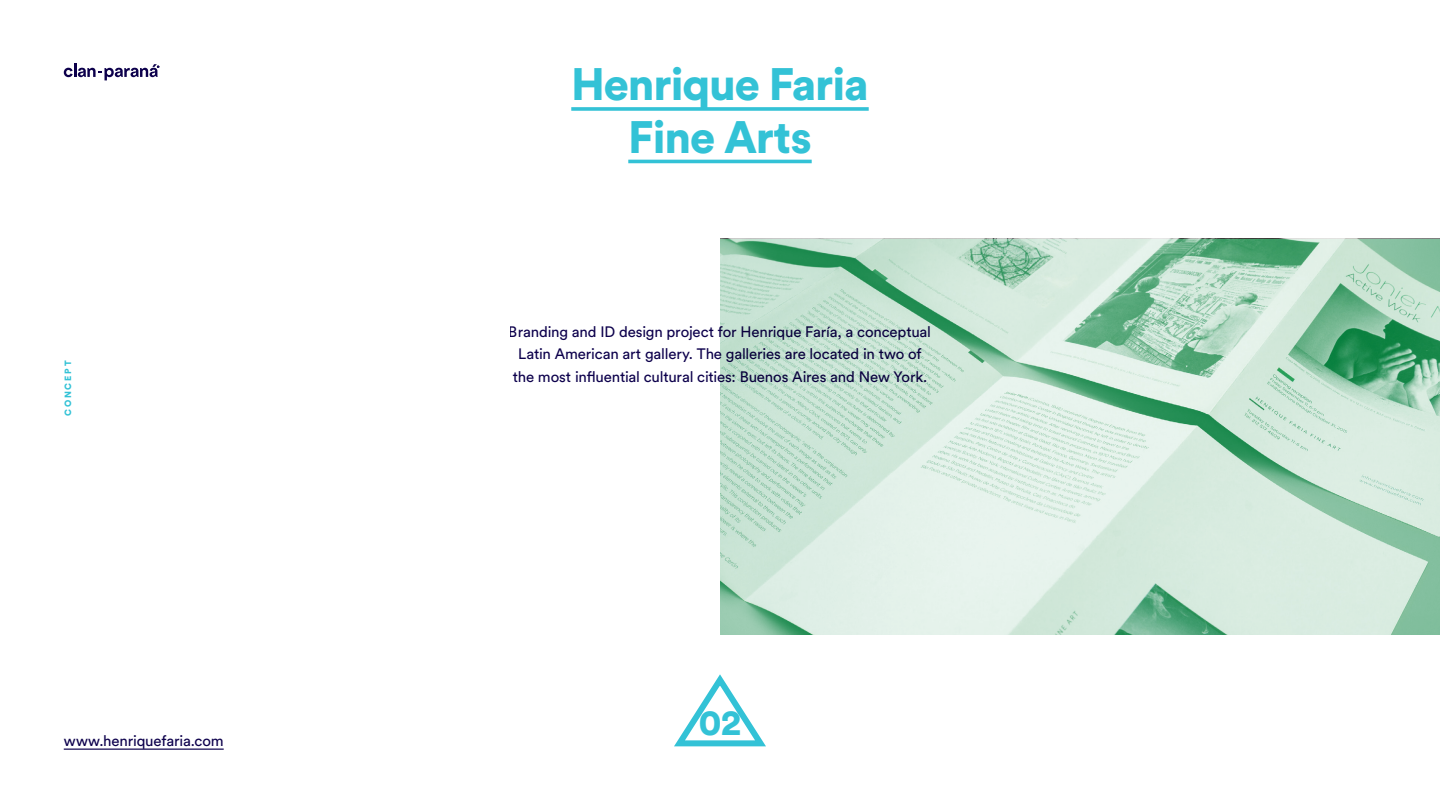
<style>
.page{position:relative;width:1440px;height:810px;background:#fff}
.page>*{position:absolute;margin:0;border:0;box-sizing:border-box;transform-origin:0 0}
.t1{font:900 45px/52.5px "Circular Std";letter-spacing:-.025em;color:#33c2d6;text-align:center}
.t2{font:900 36px "Circular Std";color:#33c2d6}
.t3{font:15px/22.5px "Circular Std";letter-spacing:-.01em;color:#0d004c;text-align:center}
.t4{font:900 9px "Circular Std";letter-spacing:.2em;color:#33c2d6}
</style>
<div class="page">
<hr style="left:64px;top:749px;width:160px;height:1px;background:#0d004c">
<svg style="left:720px;top:239px;width:720px;height:396px;background:#c0dfce"></svg>
<svg style="left:64px;top:64px;width:95px;height:16px"></svg>
<svg style="left:674px;top:674px;width:92px;height:73px"></svg>
<svg style="left:571px;top:107px;width:298px;height:4px"></svg>
<hr style="left:628px;top:160px;width:184px;height:3px;background:#33c2d6">
<p class="t4" style="left:62px;top:416px;width:57px;rotate:-90deg">CONCEPT</p>
<p class="t3" style="left:64px;top:730px;width:161px">www.henriquefaria.com</p>
<h1 class="t1" style="left:571px;top:57px;width:299px">Henrique Faria<br>Fine Arts</h1>
<p class="t3" style="left:509px;top:320px;width:424px">Branding and ID design project for Henrique Faría, a conceptual<br>Latin American art gallery. The galleries are located in two of the most influential cultural cities: Buenos Aires and New York.</p>
<h2 class="t2" style="left:699px;top:699px;width:44px">02</h2>
</div>
